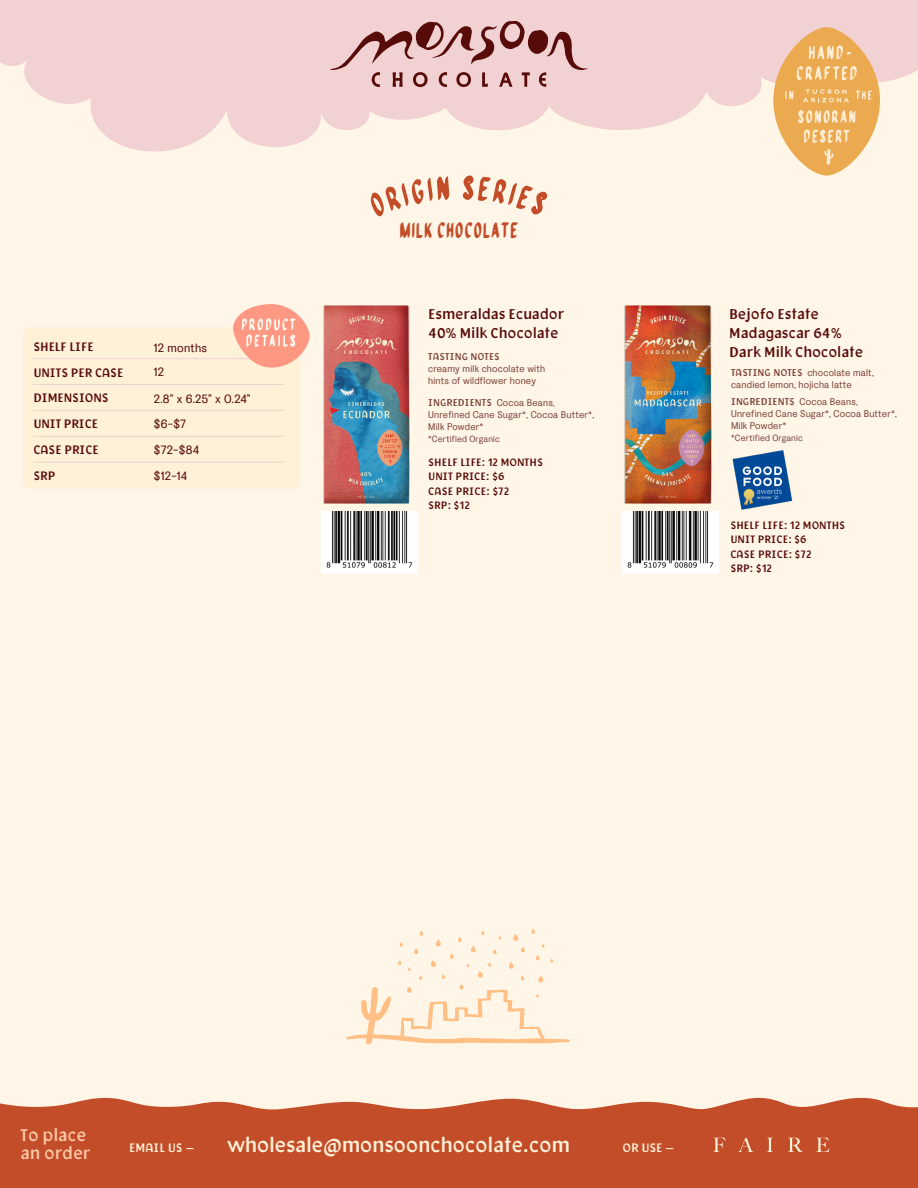
<style>
.page{position:relative;width:918px;height:1188px;background:#fff}
.page>*{position:absolute;margin:0;border:0;box-sizing:border-box;transform-origin:0 0}
.t1{font:22.5px "Copal";letter-spacing:-.01em;color:#c34d28}
.t2{font:19.5px "Facultad Monsoon";letter-spacing:-.02em;color:#fff0d8}
.t3{font:16.5px/18px "Facultad Monsoon";letter-spacing:-.01em;color:#fec8a9}
.t4{font:13.8px/18.8px "Facultad Monsoon";letter-spacing:-.01em;color:#580c0a}
.t5{font:12px "Facultad Monsoon";letter-spacing:-.01em;color:#580c0a}
.t6{font:12px "La Fabrique";letter-spacing:.02em;color:#580c0a}
.t7{font:12px "Facultad Monsoon";letter-spacing:-.01em;color:#fff0d8}
.t8{font:10.5px "Facultad Monsoon";color:#580c0a}
.t9{font:9.75px/12px "La Fabrique";letter-spacing:.02em;color:#7e463a}
.t10{font:9px "La Fabrique";letter-spacing:.02em;color:#7e463a}
.s1{font-family:"Facultad Monsoon"}
</style>
<div class="page">
<div style="left:0;top:148px;width:918px;height:949px;background:#fff6e8"></div>
<img style="left:731px;top:449px;width:67px;height:65px">
<div style="left:0;top:1113px;width:918px;height:75px;background:#c34d28"></div>
<svg style="left:0;top:1097px;width:918px;height:16px;background:#dd987d"></svg>
<svg style="left:0;top:0;width:589px;height:173px;background:#f5ddd8"></svg>
<svg style="left:354px;top:0;width:564px;height:148px;background:#f5dbd7"></svg>
<svg style="left:353px;top:10px;width:368px;height:135px;background:#f4dad7"></svg>
<div style="left:773px;top:27px;width:107px;height:149px;background:#eba950;border-radius:50%"></div>
<svg style="left:809px;top:45px;width:42px;height:15px"></svg>
<svg style="left:797px;top:66px;width:60px;height:14px"></svg>
<svg style="left:798px;top:110px;width:57px;height:13px"></svg>
<svg style="left:804px;top:130px;width:46px;height:13px"></svg>
<svg style="left:785px;top:91px;width:8px;height:9px"></svg>
<svg style="left:856px;top:90px;width:16px;height:10px"></svg>
<svg style="left:803px;top:89px;width:46px;height:13px"></svg>
<svg style="left:824px;top:149px;width:9px;height:16px"></svg>
<svg style="left:330px;top:21px;width:258px;height:66px;background:#d1a8a7"></svg>
<svg style="left:713px;top:1137px;width:116px;height:15px"></svg>
<svg style="left:371px;top:176px;width:78px;height:40px;background:#eec8b3"></svg>
<svg style="left:463px;top:175px;width:84px;height:40px;background:#efcab6"></svg>
<div style="left:23px;top:327px;width:278px;height:161px;background:#fff0d8;border-radius:8px"></div>
<hr style="left:33px;top:358px;width:251px;height:1px;background:#f1d1d1">
<hr style="left:33px;top:384px;width:251px;height:1px;background:#f1d1d1">
<hr style="left:33px;top:410px;width:251px;height:1px;background:#f1d1d1">
<hr style="left:33px;top:436px;width:251px;height:1px;background:#f1d1d1">
<hr style="left:33px;top:462px;width:251px;height:1px;background:#f1d1d1">
<svg style="left:233px;top:304px;width:77px;height:64px;background:#feb8a4"></svg>
<img style="left:322px;top:512px;width:96px;height:61px">
<img style="left:623px;top:512px;width:96px;height:61px">
<img style="left:624px;top:304px;width:87px;height:199px">
<img style="left:323px;top:304px;width:87px;height:199px">
<svg style="left:346px;top:928px;width:224px;height:117px;background:#ffefdd"></svg>
<p class="t5" style="left:33px;top:336px;width:62px">SHELF LIFE</p>
<p class="t5" style="left:33px;top:362px;width:92px">UNITS PER CASE</p>
<p class="t6" style="left:154px;top:364px;width:12px">12</p>
<p class="t6" style="left:154px;top:340px;width:55px">12 months</p>
<p class="t5" style="left:33px;top:388px;width:77px">DIMENSIONS</p>
<p class="t6" style="left:154px;top:391px;width:98px">2.8” x 6.25” x 0.24”</p>
<p class="t5" style="left:33px;top:413px;width:66px">UNIT PRICE</p>
<p class="t5" style="left:33px;top:439px;width:67px">CASE PRICE</p>
<p class="t6" style="left:154px;top:417px;width:33px">$6-$7</p>
<p class="t6" style="left:154px;top:442px;width:46px">$72-$84</p>
<p class="t5" style="left:33px;top:465px;width:24px">SRP</p>
<p class="t6" style="left:154px;top:468px;width:35px">$12-14</p>
<p class="t1" style="left:399px;top:220px;width:121px">MILK CHOCOLATE</p>
<p class="t4" style="left:428px;top:304px;width:138px">Esmeraldas Ecuador<br>40% Milk Chocolate</p>
<p class="t9" style="left:428px;top:351px;width:118px"><span class="s1">TASTING NOTES<br></span>creamy milk chocolate with hints of wildflower honey</p>
<p class="t9" style="left:428px;top:396px;width:167px"><span class="s1">INGREDIENTS</span> Cocoa Beans,<br>Unrefined Cane Sugar*, Cocoa Butter*,<br>Milk Powder*</p>
<p class="t10" style="left:428px;top:433px;width:73px">*Certified Organic</p>
<p class="t8" style="left:428px;top:453px;width:116px">SHELF LIFE: 12 MONTHS</p>
<p class="t8" style="left:428px;top:468px;width:78px">UNIT PRICE: $6</p>
<p class="t8" style="left:428px;top:482px;width:83px">CASE PRICE: $72</p>
<p class="t8" style="left:428px;top:496px;width:43px">SRP: $12</p>
<p class="t4" style="left:729px;top:304px;width:135px">Bejofo Estate<br>Madagascar 64%<br>Dark Milk Chocolate</p>
<p class="t9" style="left:731px;top:366px;width:144px"><span class="s1">TASTING NOTES</span> chocolate malt, candied lemon, hojicha latte</p>
<p class="t9" style="left:731px;top:395px;width:167px"><span class="s1">INGREDIENTS</span> Cocoa Beans,<br>Unrefined Cane Sugar*, Cocoa Butter*,<br>Milk Powder*</p>
<p class="t10" style="left:731px;top:432px;width:73px">*Certified Organic</p>
<p class="t8" style="left:730px;top:516px;width:116px">SHELF LIFE: 12 MONTHS</p>
<p class="t8" style="left:730px;top:531px;width:78px">UNIT PRICE: $6</p>
<p class="t8" style="left:730px;top:545px;width:83px">CASE PRICE: $72</p>
<p class="t8" style="left:730px;top:559px;width:43px">SRP: $12</p>
<p class="t3" style="left:21px;top:1126px;width:72px">To place an order</p>
<p class="t7" style="left:129px;top:1137px;width:67px">EMAIL US —</p>
<p class="t2" style="left:227px;top:1128px;width:344px">wholesale@monsoonchocolate.com</p>
<p class="t7" style="left:623px;top:1137px;width:54px">OR USE —</p>
</div>
